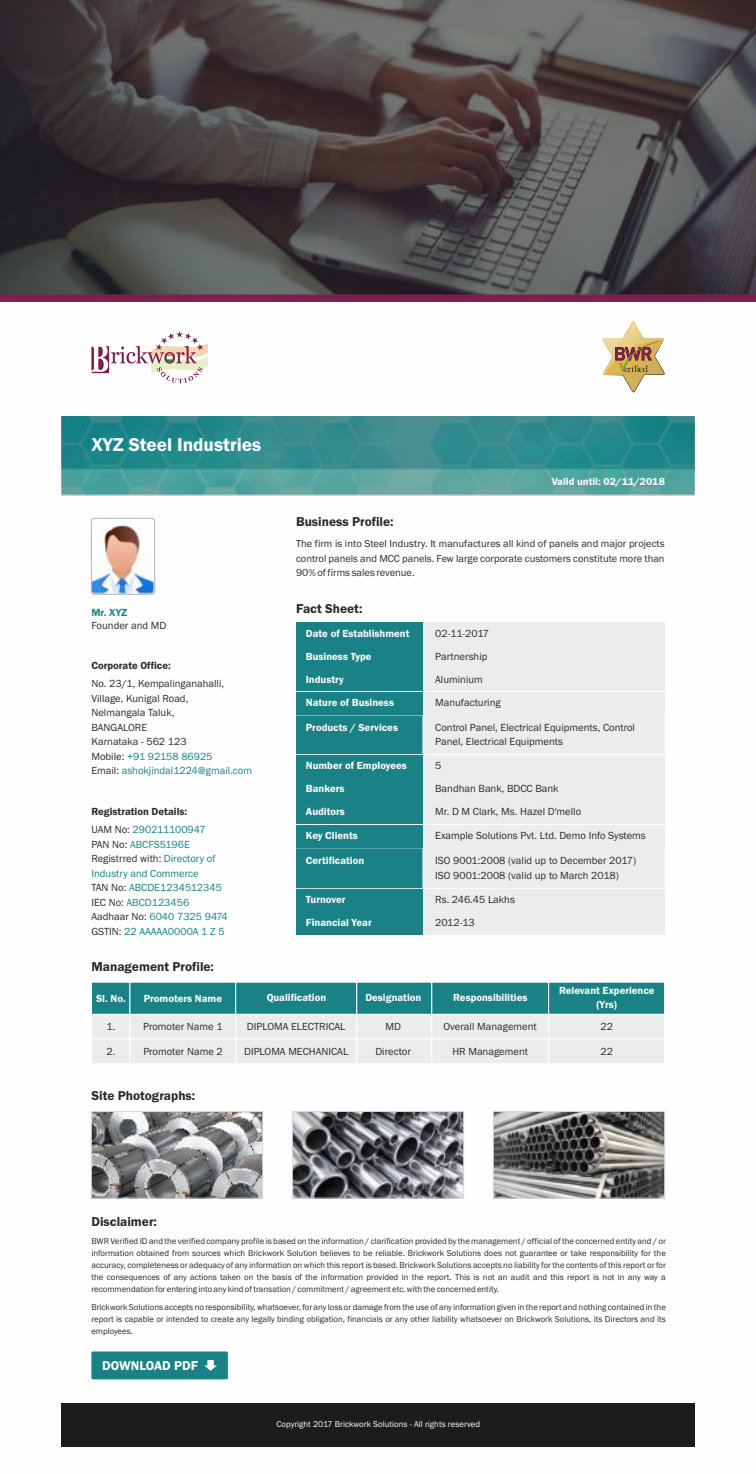
<style>
.page{position:relative;width:756px;height:1474px;background:#fff}
.page>*{position:absolute;margin:0;border:0;box-sizing:border-box;transform-origin:0 0}
.t1{font:600 19.25px "Franklin Gothic";color:#fefefe}
.t2{font:600 13.3px "Franklin Gothic";color:#2b2a29}
.t3{font:600 13.3px "Franklin Gothic";color:#fefefe}
.t4{font:10.67px/14.5px "Franklin Gothic";color:#2b2a29}
.t5{font:600 10.67px/22.8px "Franklin Gothic";color:#fefefe;text-align:center}
.t6{font:10.67px/14.5px "Franklin Gothic";color:#1a8286}
.t7{font:600 10.67px/18.4px "Franklin Gothic";color:#2b2a29}
.t8{font:600 10.67px "Franklin Gothic";color:#1a8286}
.t9{font:10.5px/14.3px "Franklin Gothic";color:#2b2a29;text-align:justify}
.t10{font:8.75px/11.9px "Franklin Gothic";color:#2b2a29;text-align:justify}
.t11{font:8.75px "Franklin Gothic";color:#fefefe}
.s1{color:#1a8286}
.s2{font-weight:400}
.s3{font-weight:400;color:#1a8286}
.s4{color:#2b2a29}
</style>
<div class="page">
<img style="left:0;top:0;width:756px;height:294px">
<svg style="left:0;top:294px;width:756px;height:8px;background:#7c224b"></svg>
<img style="left:61px;top:469px;width:634px;height:26px">
<img style="left:61px;top:416px;width:634px;height:53px">
<svg style="left:91px;top:331px;width:117px;height:52px"></svg>
<svg style="left:602px;top:321px;width:63px;height:72px"></svg>
<img style="left:91px;top:518px;width:64px;height:76px;border-radius:3px">
<div style="left:91px;top:518px;width:64px;height:77px;border:1px solid #b2b3b3;border-radius:3px"></div>
<svg style="left:91px;top:982px;width:574px;height:81px;background:#9cc4c6"></svg>
<div style="left:296px;top:622px;width:127px;height:22px;background:#1a8286"></div>
<div style="left:296px;top:645px;width:127px;height:22px;background:#1a8286"></div>
<div style="left:296px;top:669px;width:127px;height:22px;background:#1a8286"></div>
<div style="left:423px;top:622px;width:242px;height:22px;background:#ebecec"></div>
<svg style="left:296px;top:715px;width:369px;height:39px;background:#a3c8c9"></svg>
<div style="left:423px;top:645px;width:242px;height:22px;background:#ebecec"></div>
<div style="left:423px;top:669px;width:242px;height:22px;background:#ebecec"></div>
<div style="left:296px;top:692px;width:127px;height:22px;background:#1a8286"></div>
<div style="left:423px;top:692px;width:242px;height:22px;background:#ebecec"></div>
<div style="left:296px;top:755px;width:127px;height:22px;background:#1a8286"></div>
<div style="left:423px;top:755px;width:242px;height:22px;background:#ebecec"></div>
<div style="left:296px;top:778px;width:127px;height:22px;background:#1a8286"></div>
<div style="left:423px;top:778px;width:242px;height:22px;background:#ebecec"></div>
<div style="left:296px;top:801px;width:127px;height:22px;background:#1a8286"></div>
<div style="left:423px;top:801px;width:242px;height:22px;background:#ebecec"></div>
<div style="left:296px;top:889px;width:127px;height:22px;background:#1a8286"></div>
<div style="left:423px;top:889px;width:242px;height:22px;background:#ebecec"></div>
<div style="left:296px;top:912px;width:127px;height:22px;background:#1a8286"></div>
<div style="left:423px;top:912px;width:242px;height:22px;background:#ebecec"></div>
<div style="left:296px;top:825px;width:127px;height:22px;background:#1a8286"></div>
<div style="left:423px;top:825px;width:242px;height:22px;background:#ebecec"></div>
<svg style="left:296px;top:848px;width:369px;height:40px;background:#a3c7c9"></svg>
<img style="left:93px;top:1112px;width:168px;height:84px">
<div style="left:91px;top:1110px;width:172px;height:88px;border:1px solid #d9dada"></div>
<img style="left:294px;top:1112px;width:168px;height:84px">
<div style="left:292px;top:1110px;width:172px;height:88px;border:1px solid #d9dada"></div>
<img style="left:495px;top:1112px;width:168px;height:84px">
<div style="left:493px;top:1110px;width:172px;height:88px;border:1px solid #d9dada"></div>
<div style="left:91px;top:1351px;width:137px;height:28px;background:#1a8286"></div>
<svg style="left:204px;top:1360px;width:13px;height:10px"></svg>
<div style="left:61px;top:1403px;width:634px;height:43px;background:#1c1c1c"></div>
<h1 class="t1" style="left:91px;top:437px;width:171px">XYZ Steel Industries</h1>
<p class="t8" style="left:91px;top:608px;width:37px">Mr. XYZ</p>
<p class="t4" style="left:91px;top:619px;width:77px">Founder and MD</p>
<p class="t7" style="left:91px;top:657px;width:81px">Corporate Office:</p>
<p class="t4" style="left:91px;top:677px;width:162px">No. 23/1, Kempalinganahalli,<br>Village, Kunigal Road,<br>Nelmangala Taluk,<br>BANGALORE<br>Karnataka - 562 123<br>Mobile: <span class="s1">+91 92158 86925<br></span>Email: <span class="s1">ashokjindal1224@gmail.com</span></p>
<p class="t7" style="left:91px;top:803px;width:116px">Registration Details:<br><span class="s2">UAM No:</span> <span class="s3">290211100947</span></p>
<p class="t6" style="left:91px;top:837px;width:138px"><span class="s4">PAN No:</span> ABCFS5196E<br><span class="s4">Registrred with:</span> Directory of<br>Industry and Commerce<br><span class="s4">TAN No:</span> ABCDE1234512345<br><span class="s4">IEC No:</span> ABCD123456<br><span class="s4">Aadhaar No:</span> 6040 7325 9474<br><span class="s4">GSTIN:</span> 22 AAAAA0000A 1 Z 5</p>
<h2 class="t2" style="left:91px;top:961px;width:124px">Management Profile:</h2>
<h2 class="t2" style="left:296px;top:516px;width:99px">Business Profile:</h2>
<p class="t5" style="left:552px;top:471px;width:115px">Valid until: 02/11/2018</p>
<p class="t9" style="left:296px;top:537px;width:370px">The firm is into Steel Industry. It manufactures all kind of panels and major projects control panels and MCC panels. Few large corporate customers constitute more than 90% of firms sales revenue.</p>
<h2 class="t2" style="left:296px;top:604px;width:68px">Fact Sheet:</h2>
<p class="t5" style="left:306px;top:623px;width:105px;text-align:left">Date of Establishment<br>Business Type<br>Industry</p>
<p class="t5" style="left:306px;top:716px;width:94px">Products / Services</p>
<p class="t4" style="left:435px;top:623px;width:55px;line-height:22.8px">02-11-2017<br>Partnership<br>Aluminium</p>
<p class="t5" style="left:306px;top:691px;width:90px">Nature of Business</p>
<p class="t4" style="left:435px;top:696px;width:67px">Manufacturing</p>
<p class="t4" style="left:435px;top:720px;width:201px">Control Panel, Electrical Equipments, Control<br>Panel, Electrical Equipments</p>
<p class="t5" style="left:306px;top:755px;width:103px">Number of Employees</p>
<p class="t4" style="left:435px;top:759px;width:8px">5</p>
<p class="t5" style="left:306px;top:778px;width:40px">Bankers</p>
<p class="t4" style="left:435px;top:782px;width:125px">Bandhan Bank, BDCC Bank</p>
<p class="t5" style="left:306px;top:801px;width:40px">Auditors</p>
<p class="t4" style="left:435px;top:805px;width:148px">Mr. D M Clark, Ms. Hazel D'mello</p>
<p class="t5" style="left:306px;top:824px;width:54px">Key Clients</p>
<p class="t4" style="left:435px;top:828px;width:212px">Example Solutions Pvt. Ltd. Demo Info Systems</p>
<p class="t5" style="left:306px;top:850px;width:60px">Certification</p>
<p class="t4" style="left:435px;top:854px;width:203px">ISO 9001:2008 (valid up to December 2017)<br>ISO 9001:2008 (valid up to March 2018)</p>
<p class="t5" style="left:306px;top:889px;width:41px">Turnover</p>
<p class="t4" style="left:435px;top:893px;width:81px">Rs. 246.45 Lakhs</p>
<p class="t5" style="left:306px;top:912px;width:67px">Financial Year</p>
<p class="t4" style="left:435px;top:916px;width:41px">2012-13</p>
<p class="t5" style="left:144px;top:987px;width:80px">Promoters Name</p>
<p class="t5" style="left:267px;top:987px;width:61px">Qualification</p>
<p class="t5" style="left:365px;top:986px;width:58px">Designation</p>
<p class="t5" style="left:453px;top:986px;width:76px">Responsibilities</p>
<p class="t5" style="left:559px;top:985px;width:97px;line-height:13.3px">Relevant Experience (Yrs)</p>
<p class="t5" style="left:96px;top:987px;width:31px">Sl. No.</p>
<p class="t4" style="left:107px;top:1020px;width:10px">1.</p>
<p class="t4" style="left:143px;top:1020px;width:81px">Promoter Name 1</p>
<p class="t4" style="left:247px;top:1020px;width:100px">DIPLOMA ELECTRICAL</p>
<p class="t4" style="left:386px;top:1020px;width:17px">MD</p>
<p class="t4" style="left:444px;top:1020px;width:95px">Overall Management</p>
<p class="t4" style="left:601px;top:1020px;width:14px">22</p>
<p class="t4" style="left:107px;top:1045px;width:10px">2.</p>
<p class="t4" style="left:143px;top:1045px;width:81px">Promoter Name 2</p>
<p class="t4" style="left:244px;top:1045px;width:106px">DIPLOMA MECHANICAL</p>
<p class="t4" style="left:375px;top:1045px;width:37px">Director</p>
<p class="t4" style="left:452px;top:1045px;width:77px">HR Management</p>
<p class="t4" style="left:601px;top:1045px;width:14px">22</p>
<h2 class="t2" style="left:91px;top:1090px;width:105px">Site Photographs:</h2>
<h2 class="t2" style="left:91px;top:1216px;width:67px">Disclaimer:</h2>
<p class="t10" style="left:91px;top:1236px;width:576px">BWR Verified ID and the verified company profile is based on the information / clarification provided by the management / official of the concerned entity and / or information obtained from sources which Brickwork Solution believes to be reliable. Brickwork Solutions does not guarantee or take responsibility for the accuracy, completeness or adequacy of any information on which this report is based. Brickwork Solutions accepts no liability for the contents of this report or for the consequences of any actions taken on the basis of the information provided in the report. This is not an audit and this report is not in any way a recommendation for entering into any kind of transation / commitment / agreement etc. with the concerned entity.</p>
<p class="t10" style="left:91px;top:1301px;width:576px">Brickwork Solutions accepts no responsibility, whatsoever, for any loss or damage from the use of any information given in the report and nothing contained in the report is capable or intended to create any legally binding obligation, financials or any other liability whatsoever on Brickwork Solutions, its Directors and its employees.</p>
<h2 class="t3" style="left:102px;top:1360px;width:98px">DOWNLOAD PDF</h2>
<p class="t11" style="left:277px;top:1421px;width:205px">Copyright 2017 Brickwork Solutions - All rights reserved</p>
</div>
